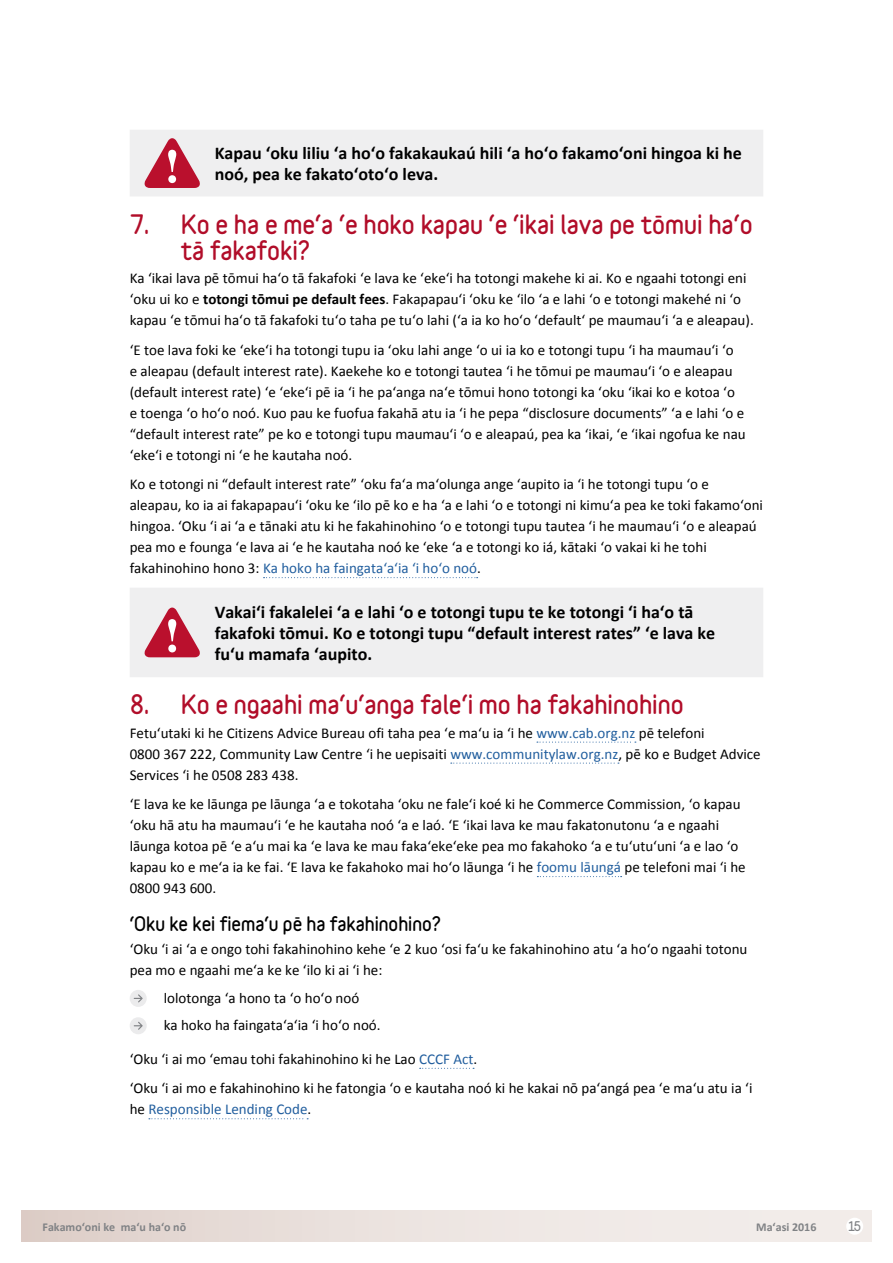
<style>
.page{position:relative;width:893px;height:1263px;background:#fff}
.page>*{position:absolute;margin:0;border:0;box-sizing:border-box;transform-origin:0 0}
.t1{font:900 24px/26.2px "Variable Macron";color:#b10d29}
.t2{font:700 18px/21px "Calibri";color:#000}
.t3{font:900 18px "Variable Macron";color:#000}
.t4{font:15px/21px "Calibri";color:#000}
.t5{font:15px "Calibri";color:#215e9e}
.t6{font:700 12px "Calibri";color:#808285}
.t7{font:900 12px "Variable";color:#808285}
.s1{font-weight:700}
.s2{color:#215e9e}
.s3{color:#000}
</style>
<div class="page">
<svg style="left:21px;top:1211px;width:851px;height:31px"></svg>
<div style="left:846px;top:1218px;width:17px;height:17px;background:#fff;border-radius:50%"></div>
<svg style="left:264px;top:577px;width:214px;height:1px"></svg>
<svg style="left:537px;top:742px;width:99px;height:1px"></svg>
<svg style="left:451px;top:763px;width:168px;height:1px"></svg>
<svg style="left:537px;top:876px;width:85px;height:1px"></svg>
<svg style="left:420px;top:1068px;width:54px;height:1px"></svg>
<svg style="left:149px;top:1118px;width:159px;height:1px"></svg>
<div style="left:130px;top:130px;width:633px;height:66px;background:#efeff0"></div>
<div style="left:130px;top:588px;width:633px;height:89px;background:#efeff0"></div>
<svg style="left:143px;top:606px;width:58px;height:51px"></svg>
<div style="left:130px;top:990px;width:17px;height:17px;background:#ebebec;border-radius:50%"></div>
<svg style="left:134px;top:994px;width:9px;height:8px"></svg>
<div style="left:130px;top:1017px;width:17px;height:17px;background:#ebebec;border-radius:50%"></div>
<svg style="left:134px;top:1022px;width:9px;height:8px"></svg>
<p class="t2" style="left:215px;top:143px;width:529px">Kapau ‘oku liliu ‘a ho‘o fakakaukaú hili ‘a ho‘o fakamo‘oni hingoa ki he noó, pea ke fakato‘oto‘o leva.</p>
<h1 class="t1" style="left:181px;top:211px;width:573px;text-indent:-51px">7. Ko e ha e me‘a ‘e hoko kapau ‘e ‘ikai lava pe tōmui ha‘o tā fakafoki?</h1>
<p class="t4" style="left:130px;top:268px;width:626px">Ka ‘ikai lava pē tōmui ha‘o tā fakafoki ‘e lava ke ‘eke‘i ha totongi makehe ki ai. Ko e ngaahi totongi eni ‘oku ui ko e <span class="s1">totongi tōmui pe default fees</span>. Fakapapau‘i ‘oku ke ‘ilo ‘a e lahi ‘o e totongi makehé ni ‘o kapau ‘e tōmui ha‘o tā fakafoki tu‘o taha pe tu‘o lahi (‘a ia ko ho‘o ‘default‘ pe maumau‘i ‘a e aleapau).</p>
<p class="t4" style="left:130px;top:339px;width:617px">‘E toe lava foki ke ‘eke‘i ha totongi tupu ia ‘oku lahi ange ‘o ui ia ko e totongi tupu ‘i ha maumau‘i ‘o<br>e aleapau (default interest rate). Kaekehe ko e totongi tautea ‘i he tōmui pe maumau‘i ‘o e aleapau (default interest rate) ‘e ‘eke‘i pē ia ‘i he pa‘anga na‘e tōmui hono totongi ka ‘oku ‘ikai ko e kotoa ‘o e toenga ‘o ho‘o noó. Kuo pau ke fuofua fakahā atu ia ‘i he pepa “disclosure documents” ‘a e lahi ‘o e “default interest rate” pe ko e totongi tupu maumau‘i ‘o e aleapaú, pea ka ‘ikai, ‘e ‘ikai ngofua ke nau ‘eke‘i e totongi ni ‘e he kautaha noó.</p>
<p class="t4" style="left:130px;top:474px;width:635px">Ko e totongi ni “default interest rate” ‘oku fa‘a ma‘olunga ange ‘aupito ia ‘i he totongi tupu ‘o e aleapau, ko ia ai fakapapau‘i ‘oku ke ‘ilo pē ko e ha ‘a e lahi ‘o e totongi ni kimu‘a pea ke toki fakamo‘oni hingoa. ‘Oku ‘i ai ‘a e tānaki atu ki he fakahinohino ‘o e totongi tupu tautea ‘i he maumau‘i ‘o e aleapaú pea mo e founga ‘e lava ai ‘e he kautaha noó ke ‘eke ‘a e totongi ko iá, kātaki ‘o vakai ki he tohi fakahinohino hono 3: <span class="s2">Ka hoko ha faingata‘a‘ia ‘i ho‘o noó</span>.</p>
<p class="t2" style="left:215px;top:602px;width:502px">Vakai‘i fakalelei ‘a e lahi ‘o e totongi tupu te ke totongi ‘i ha‘o tā fakafoki tōmui. Ko e totongi tupu “default interest rates” ‘e lava ke fu‘u mamafa ‘aupito.</p>
<h1 class="t1" style="left:130px;top:691px;width:555px">8. Ko e ngaahi ma‘u‘anga fale‘i mo ha fakahinohino</h1>
<p class="t4" style="left:130px;top:722px;width:633px">Fetu‘utaki ki he Citizens Advice Bureau ofi taha pea ‘e ma‘u ia ‘i he <span class="s2">www.cab.org.nz</span> pē telefoni<br>0800 367 222, Community Law Centre ‘i he uepisaiti <span class="s2">www.communitylaw.org.nz</span>, pē ko e Budget Advice<br>Services ‘i he 0508 283 438.</p>
<p class="t4" style="left:130px;top:794px;width:618px">‘E lava ke ke lāunga pe lāunga ‘a e tokotaha ‘oku ne fale‘i koé ki he Commerce Commission, ‘o kapau ‘oku hā atu ha maumau‘i ‘e he kautaha noó ‘a e laó. ‘E ‘ikai lava ke mau fakatonutonu ‘a e ngaahi lāunga kotoa pē ‘e a‘u mai ka ‘e lava ke mau faka‘eke‘eke pea mo fakahoko ‘a e tu‘utu‘uni ‘a e lao ‘o kapau ko e me‘a ia ke fai. ‘E lava ke fakahoko mai ho‘o lāunga ‘i he <span class="s2">foomu lāungá</span> pe telefoni mai ‘i he 0800 943 600.</p>
<p class="t3" style="left:130px;top:912px;width:313px">‘Oku ke kei fiema‘u pē ha fakahinohino?</p>
<p class="t4" style="left:130px;top:939px;width:619px">‘Oku ‘i ai ‘a e ongo tohi fakahinohino kehe ‘e 2 kuo ‘osi fa‘u ke fakahinohino atu ‘a ho‘o ngaahi totonu pea mo e ngaahi me‘a ke ke ‘ilo ki ai ‘i he:</p>
<p class="t4" style="left:164px;top:984px;width:218px;line-height:27.5px">lolotonga ‘a hono ta ‘o ho‘o noó<br>ka hoko ha faingata‘a‘ia ‘i ho‘o noó.</p>
<p class="t4" style="left:130px;top:1044px;width:624px;line-height:29.5px">‘Oku ‘i ai mo ‘emau tohi fakahinohino ki he Lao <span class="s2">CCCF Act</span>.<br>‘Oku ‘i ai mo e fakahinohino ki he fatongia ‘o e kautaha noó ki he kakai nō pa‘angá pea ‘e ma‘u atu ia ‘i</p>
<p class="t5" style="left:130px;top:1100px;width:183px"><span class="s3">he</span> Responsible Lending Code<span class="s3">.</span></p>
<p class="t6" style="left:43px;top:1219px;width:145px">Fakamo‘oni ke ma‘u ha‘o nō</p>
<p class="t6" style="left:756px;top:1219px;width:62px">Ma‘asi 2016</p>
<p class="t7" style="left:848px;top:1218px;width:15px">15</p>
</div>
